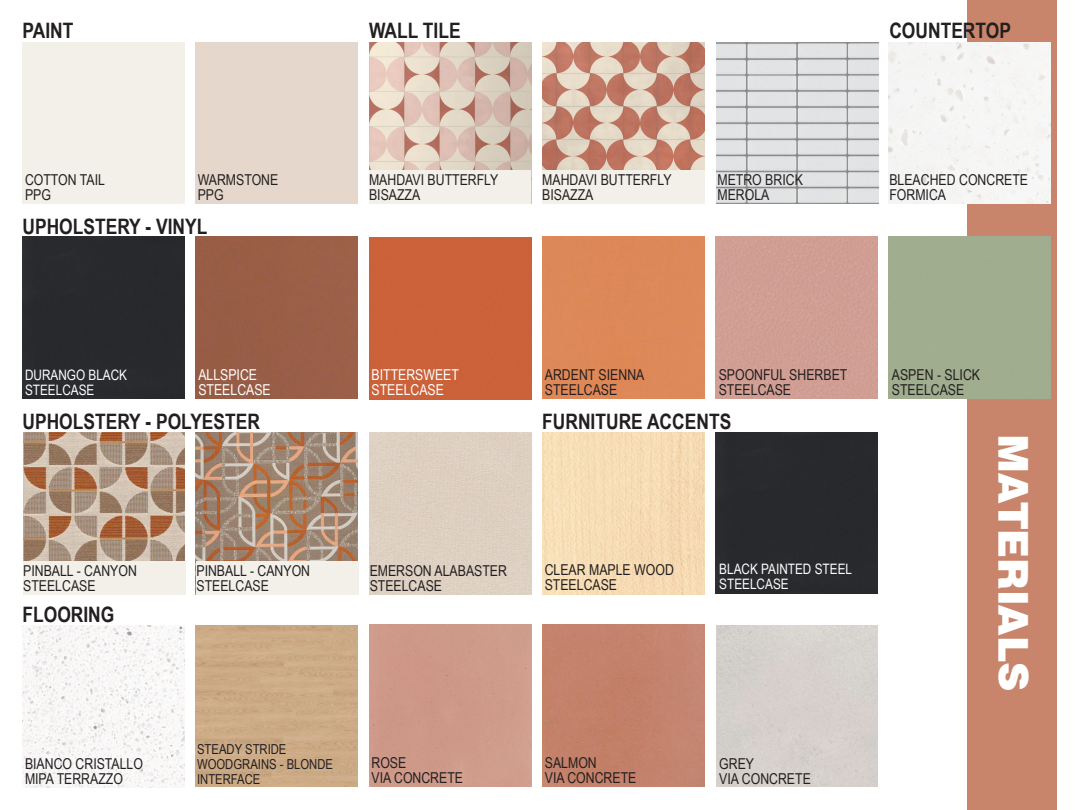
<style>
.page{position:relative;width:1080px;height:810px;background:#fff}
.page>*{position:absolute;margin:0;border:0;box-sizing:border-box;transform-origin:0 0}
.t1{font:900 41.25px "Swiss 721 BT";color:#fff}
.t2{font:700 21.25px "Arial Narrow";color:#231f20}
.t3{font:15px "Arial Narrow";color:#231f20}
.t4{font:15px "Arial Narrow";color:#fff}
.t5{font:14.38px "Arial Narrow";color:#fff}
.t6{font:13.75px "Arial Narrow";color:#231f20}
</style>
<div class="page">
<div style="left:968px;top:0;width:90px;height:810px;background:#c8856b"></div>
<div style="left:369px;top:238px;width:162px;height:162px;background:#cb6139"></div>
<img style="left:542px;top:433px;width:162px;height:161px">
<div style="left:23px;top:237px;width:162px;height:162px;background:#28292d"></div>
<div style="left:369px;top:433px;width:162px;height:162px;background:#ded0c2"></div>
<img style="left:23px;top:433px;width:162px;height:129px">
<img style="left:196px;top:433px;width:162px;height:129px">
<div style="left:716px;top:237px;width:162px;height:162px;background:#d09e94"></div>
<div style="left:196px;top:237px;width:162px;height:162px;background:#995e47"></div>
<img style="left:22px;top:625px;width:163px;height:163px">
<div style="left:542px;top:625px;width:162px;height:162px;background:#c4826c"></div>
<img style="left:369px;top:42px;width:162px;height:128px">
<img style="left:542px;top:42px;width:162px;height:128px">
<img style="left:716px;top:42px;width:162px;height:162px">
<div style="left:889px;top:237px;width:162px;height:162px;background:#a0ad8f"></div>
<div style="left:889px;top:42px;width:162px;height:162px;background:#f5f5f4"></div>
<div style="left:542px;top:237px;width:162px;height:162px;background:#de8858"></div>
<div style="left:716px;top:433px;width:162px;height:161px;background:#28292d"></div>
<div style="left:196px;top:625px;width:162px;height:162px;background:#ccaa85"></div>
<div style="left:717px;top:625px;width:161px;height:162px;background:#d6d0cc"></div>
<div style="left:369px;top:170px;width:162px;height:34px;background:#f3f0e9"></div>
<div style="left:542px;top:170px;width:162px;height:34px;background:#f3f0e9"></div>
<div style="left:23px;top:562px;width:162px;height:33px;background:#f3f0e9"></div>
<div style="left:196px;top:562px;width:162px;height:33px;background:#f3f0e9"></div>
<p class="t2" style="left:22px;top:14px;width:52px">PAINT</p>
<p class="t2" style="left:369px;top:14px;width:93px">WALL TILE</p>
<p class="t2" style="left:889px;top:14px;width:123px">COUNTERTOP</p>
<p class="t3" style="left:25px;top:169px;width:82px">COTTON TAIL</p>
<p class="t3" style="left:25px;top:184px;width:27px">PPG</p>
<p class="t3" style="left:198px;top:169px;width:82px">WARMSTONE</p>
<p class="t3" style="left:198px;top:184px;width:27px">PPG</p>
<p class="t3" style="left:369px;top:169px;width:131px">MAHDAVI BUTTERFLY</p>
<p class="t3" style="left:369px;top:184px;width:53px">BISAZZA</p>
<p class="t3" style="left:542px;top:169px;width:131px">MAHDAVI BUTTERFLY</p>
<p class="t3" style="left:542px;top:184px;width:53px">BISAZZA</p>
<p class="t3" style="left:717px;top:169px;width:87px">METRO BRICK</p>
<p class="t3" style="left:717px;top:184px;width:53px">MEROLA</p>
<p class="t3" style="left:889px;top:169px;width:140px">BLEACHED CONCRETE</p>
<p class="t3" style="left:889px;top:184px;width:58px">FORMICA</p>
<p class="t2" style="left:22px;top:210px;width:186px">UPHOLSTERY - VINYL</p>
<p class="t5" style="left:25px;top:364px;width:104px">DURANGO BLACK</p>
<p class="t5" style="left:25px;top:379px;width:71px">STEELCASE</p>
<p class="t4" style="left:198px;top:364px;width:60px">ALLSPICE</p>
<p class="t4" style="left:198px;top:379px;width:74px">STEELCASE</p>
<p class="t4" style="left:372px;top:364px;width:89px">BITTERSWEET</p>
<p class="t4" style="left:372px;top:379px;width:74px">STEELCASE</p>
<p class="t3" style="left:545px;top:364px;width:101px">ARDENT SIENNA</p>
<p class="t3" style="left:545px;top:379px;width:74px">STEELCASE</p>
<p class="t3" style="left:719px;top:364px;width:130px">SPOONFUL SHERBET</p>
<p class="t3" style="left:719px;top:379px;width:74px">STEELCASE</p>
<p class="t3" style="left:892px;top:364px;width:90px">ASPEN - SLICK</p>
<p class="t3" style="left:892px;top:379px;width:74px">STEELCASE</p>
<p class="t2" style="left:22px;top:405px;width:239px">UPHOLSTERY - POLYESTER</p>
<p class="t2" style="left:542px;top:405px;width:191px">FURNITURE ACCENTS</p>
<p class="t3" style="left:23px;top:560px;width:115px">PINBALL - CANYON</p>
<p class="t3" style="left:23px;top:575px;width:74px">STEELCASE</p>
<p class="t2" style="left:22px;top:598px;width:93px">FLOORING</p>
<p class="t3" style="left:25px;top:752px;width:120px">BIANCO CRISTALLO</p>
<p class="t3" style="left:25px;top:767px;width:99px">MIPA TERRAZZO</p>
<p class="t3" style="left:196px;top:560px;width:115px">PINBALL - CANYON</p>
<p class="t3" style="left:196px;top:575px;width:74px">STEELCASE</p>
<p class="t3" style="left:370px;top:559px;width:139px">EMERSON ALABASTER</p>
<p class="t3" style="left:370px;top:574px;width:74px">STEELCASE</p>
<p class="t3" style="left:545px;top:558px;width:131px">CLEAR MAPLE WOOD</p>
<p class="t3" style="left:545px;top:573px;width:74px">STEELCASE</p>
<p class="t5" style="left:719px;top:559px;width:134px">BLACK PAINTED STEEL</p>
<p class="t5" style="left:719px;top:574px;width:71px">STEELCASE</p>
<p class="t6" style="left:197px;top:739px;width:91px">STEADY STRIDE</p>
<p class="t6" style="left:197px;top:754px;width:137px">WOODGRAINS - BLONDE</p>
<p class="t6" style="left:197px;top:769px;width:65px">INTERFACE</p>
<p class="t3" style="left:372px;top:752px;width:36px">ROSE</p>
<p class="t3" style="left:372px;top:767px;width:93px">VIA CONCRETE</p>
<p class="t3" style="left:545px;top:752px;width:53px">SALMON</p>
<p class="t3" style="left:545px;top:767px;width:93px">VIA CONCRETE</p>
<p class="t3" style="left:719px;top:752px;width:36px">GREY</p>
<p class="t3" style="left:719px;top:767px;width:93px">VIA CONCRETE</p>
<p class="t1" style="left:1038px;top:434px;width:259px;rotate:90deg">MATERIALS</p>
</div>
